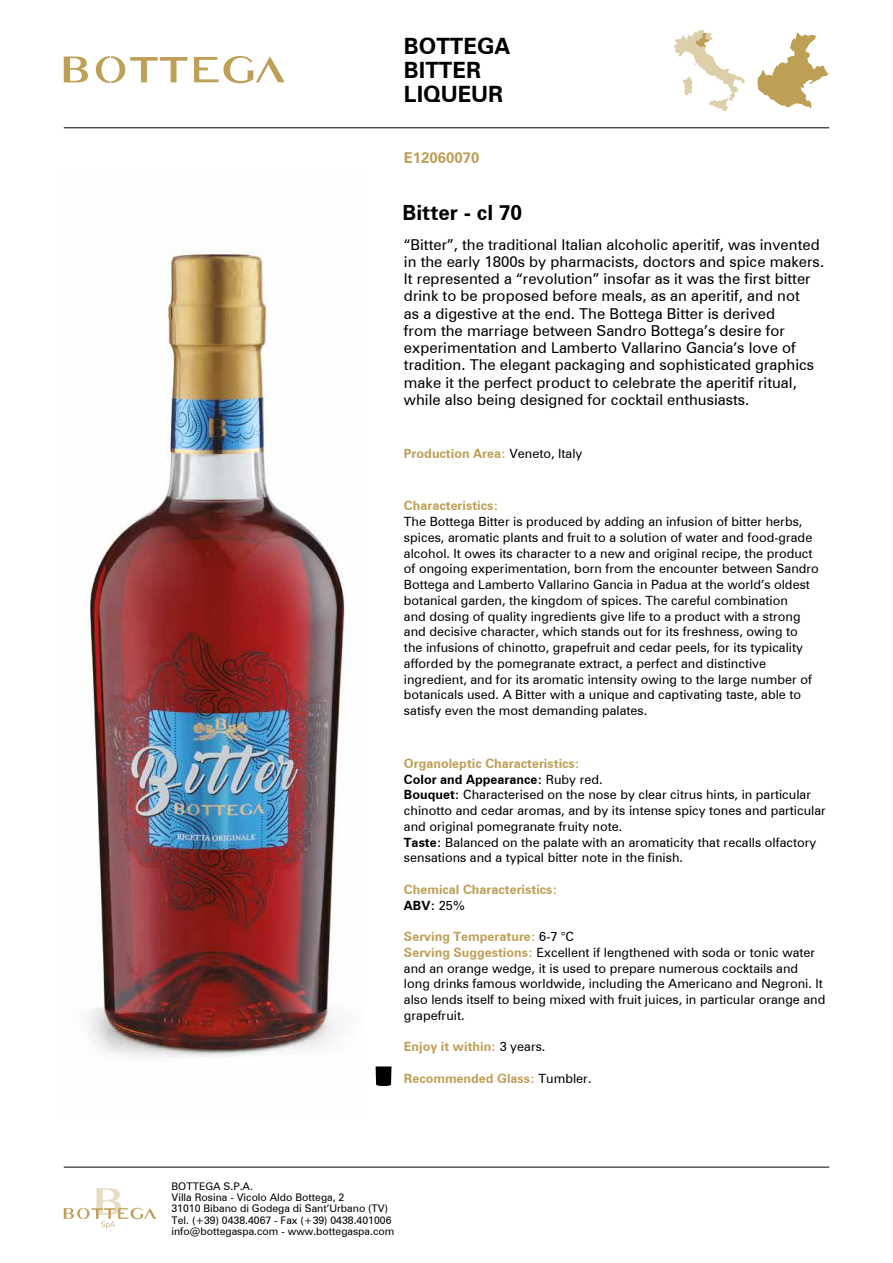
<style>
.page{position:relative;width:893px;height:1263px;background:#fff}
.page>*{position:absolute;margin:0;border:0;box-sizing:border-box;transform-origin:0 0}
.t1{font:700 22.5px/24px "Zurich BT";color:#000}
.t2{font:700 21px "Zurich BT";color:#000}
.t3{font:15px/17.2px "Zurich BT";color:#000}
.t4{font:700 15px "Zurich BT";color:#be9f56}
.t5{font:12.75px/15.8px "Zurich BT";color:#000}
.t6{font:700 12.75px/15.8px "Zurich BT";color:#be9f56}
.t7{font:10.5px/11.2px "Zurich BT";color:#000}
.s1{font-weight:400;color:#000}
.s2{font-weight:700;color:#be9f56}
.s3{font-weight:700}
.s4{color:#000}
</style>
<div class="page">
<hr style="left:64px;top:128px;width:765px;height:1px;background:#000">
<hr style="left:64px;top:1167px;width:765px;height:1px;background:#000">
<svg style="left:64px;top:57px;width:24px;height:25px"></svg>
<svg style="left:194px;top:56px;width:91px;height:27px"></svg>
<svg style="left:96px;top:56px;width:91px;height:27px"></svg>
<svg style="left:757px;top:32px;width:72px;height:77px"></svg>
<svg style="left:674px;top:29px;width:71px;height:82px"></svg>
<svg style="left:64px;top:1188px;width:92px;height:40px"></svg>
<svg style="left:376px;top:1066px;width:15px;height:20px"></svg>
<img style="left:86px;top:251px;width:260px;height:807px">
<h1 class="t1" style="left:404px;top:34px;width:108px">BOTTEGA<br>BITTER<br>LIQUEUR</h1>
<p class="t4" style="left:404px;top:149px;width:77px">E12060070</p>
<h2 class="t2" style="left:403px;top:200px;width:121px">Bitter - cl 70</h2>
<p class="t3" style="left:404px;top:235px;width:422px">“Bitter”, the traditional Italian alcoholic aperitif, was invented in the early 1800s by pharmacists, doctors and spice makers.<br>It represented a “revolution” insofar as it was the first bitter drink to be proposed before meals, as an aperitif, and not<br>as a digestive at the end. The Bottega Bitter is derived<br>from the marriage between Sandro Bottega’s desire for experimentation and Lamberto Vallarino Gancia’s love of tradition. The elegant packaging and sophisticated graphics make it the perfect product to celebrate the aperitif ritual, while also being designed for cocktail enthusiasts.</p>
<p class="t6" style="left:404px;top:445px;width:180px">Production Area: <span class="s1">Veneto, Italy</span></p>
<p class="t6" style="left:404px;top:498px;width:96px">Characteristics:</p>
<p class="t5" style="left:404px;top:514px;width:416px">The Bottega Bitter is produced by adding an infusion of bitter herbs, spices, aromatic plants and fruit to a solution of water and food-grade alcohol. It owes its character to a new and original recipe, the product of ongoing experimentation, born from the encounter between Sandro Bottega and Lamberto Vallarino Gancia in Padua at the world’s oldest botanical garden, the kingdom of spices. The careful combination<br>and dosing of quality ingredients give life to a product with a strong and decisive character, which stands out for its freshness, owing to the infusions of chinotto, grapefruit and cedar peels, for its typicality afforded by the pomegranate extract, a perfect and distinctive ingredient, and for its aromatic intensity owing to the large number of botanicals used. A Bitter with a unique and captivating taste, able to satisfy even the most demanding palates.</p>
<p class="t5" style="left:404px;top:755px;width:423px"><span class="s2">Organoleptic Characteristics:<br></span><span class="s3">Color and Appearance:</span> Ruby red.<br><span class="s3">Bouquet:</span> Characterised on the nose by clear citrus hints, in particular chinotto and cedar aromas, and by its intense spicy tones and particular and original pomegranate fruity note.<br><span class="s3">Taste:</span> Balanced on the palate with an aromaticity that recalls olfactory sensations and a typical bitter note in the finish.</p>
<p class="t6" style="left:404px;top:881px;width:155px">Chemical Characteristics:<br><span class="s4">ABV:</span> <span class="s1">25%</span></p>
<p class="t5" style="left:404px;top:929px;width:423px"><span class="s2">Serving Temperature:</span> 6-7 °C<br><span class="s2">Serving Suggestions:</span> Excellent if lengthened with soda or tonic water and an orange wedge, it is used to prepare numerous cocktails and long drinks famous worldwide, including the Americano and Negroni. It also lends itself to being mixed with fruit juices, in particular orange and grapefruit.</p>
<p class="t6" style="left:404px;top:1039px;width:143px">Enjoy it within: <span class="s1">3 years.</span></p>
<p class="t6" style="left:404px;top:1070px;width:189px">Recommended Glass: <span class="s1">Tumbler.</span></p>
<p class="t7" style="left:171px;top:1180px;width:224px">BOTTEGA S.P.A.<br>Villa Rosina - Vicolo Aldo Bottega, 2<br>31010 Bibano di Godega di Sant’Urbano (TV)<br>Tel. (+39) 0438.4067 - Fax (+39) 0438.401006 info@bottegaspa.com - www.bottegaspa.com</p>
</div>
